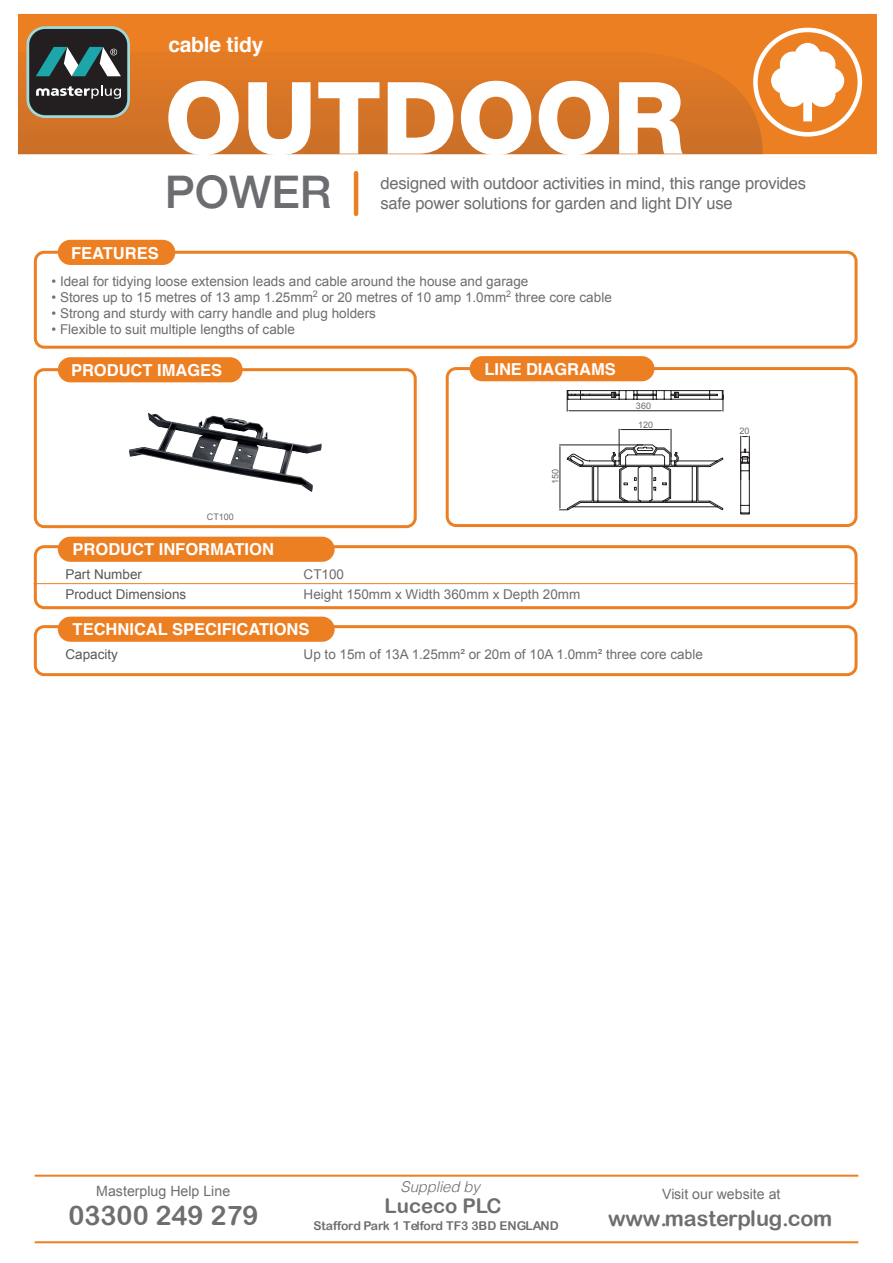
<style>
.page{position:relative;width:893px;height:1263px;background:#fff}
.page>*{position:absolute;margin:0;border:0;box-sizing:border-box;transform-origin:0 0}
.t1{font:800 99.9px "Helvetica Neue LT Pro";color:#fff}
.t2{font:500 45px "Helvetica Neue";color:#6c6d70}
.t3{font:27px "Arial Rounded MT Bold";color:#6d6e70}
.t4{font:21.6px "Arial Rounded MT Bold";color:#6d6e70}
.t5{font:700 21px "Helvetica";letter-spacing:-.01em;color:#fff}
.t6{font:20.25px "Arial Rounded MT Bold";color:#6d6e70}
.t7{font:16.5px/19.8px "Helvetica";letter-spacing:-.01em;color:#6c6d70}
.t8{font:700 16.5px "Helvetica";color:#fff}
.t9{font:italic 300 15px "Helvetica";letter-spacing:-.01em;color:#6c6d70}
.t10{font:14.1px "Arial";color:#6d6e70}
.t11{font:13.5px/19.2px "Arial";color:#6c6d70}
.t12{font:13.5px/19.2px "Arial";color:#57585a}
.t13{font:12.15px "Arial Rounded MT Bold";color:#6d6e70}
.t14{font:9px "Arial";color:#6c6d70}
</style>
<div class="page">
<div style="left:18px;top:14px;width:859px;height:140px;background:#ed7f23"></div>
<hr style="left:35px;top:1175px;width:823px;height:2px;background:#ed7f23">
<hr style="left:35px;top:1241px;width:823px;height:2px;background:#ed7f23">
<div style="left:34px;top:368px;width:383px;height:160px;border:3px solid #ed7f23;border-radius:9px"></div>
<div style="left:58px;top:357px;width:185px;height:25px;background:#ed7f23;border-radius:13px"></div>
<div style="left:34px;top:545px;width:823px;height:64px;border:3px solid #ed7f23;border-radius:9px"></div>
<div style="left:58px;top:537px;width:277px;height:25px;background:#ed7f23;border-radius:13px"></div>
<hr style="left:34px;top:583px;width:823px;height:1px;background:#ed7f23">
<div style="left:34px;top:625px;width:823px;height:51px;border:3px solid #ed7f23;border-radius:9px"></div>
<div style="left:58px;top:617px;width:277px;height:25px;background:#ed7f23;border-radius:13px"></div>
<div style="left:34px;top:251px;width:823px;height:98px;border:3px solid #ed7f23;border-radius:9px"></div>
<div style="left:58px;top:240px;width:117px;height:25px;background:#ed7f23;border-radius:13px"></div>
<svg style="left:18px;top:52px;width:745px;height:102px;background:#d67426"></svg>
<svg style="left:26px;top:26px;width:104px;height:92px;background:#4a5452"></svg>
<svg style="left:753px;top:28px;width:109px;height:109px"></svg>
<hr style="left:749px;top:436px;width:1px;height:44px;background:#231f20">
<svg style="left:559px;top:390px;width:190px;height:124px"></svg>
<img style="left:129px;top:413px;width:193px;height:79px">
<div style="left:446px;top:367px;width:411px;height:160px;border:3px solid #ed7f23;border-radius:9px"></div>
<div style="left:470px;top:356px;width:184px;height:25px;background:#ed7f23;border-radius:13px"></div>
<hr style="left:354px;top:173px;width:4px;height:41px;background:#ed7f23">
<h3 class="t5" style="left:168px;top:28px;width:96px">cable tidy</h3>
<h1 class="t1" style="left:165px;top:59px;width:522px">OUTDOOR</h1>
<h2 class="t2" style="left:165px;top:156px;width:168px">POWER</h2>
<p class="t7" style="left:380px;top:174px;width:427px">designed with outdoor activities in mind, this range provides safe power solutions for garden and light DIY use</p>
<p class="t8" style="left:71px;top:239px;width:89px">FEATURES</p>
<p class="t11" style="left:52px;top:271px;width:478px">• Ideal for tidying loose extension leads and cable around the house and garage</p>
<p class="t11" style="left:52px;top:287px;width:562px">• Stores up to 15 metres of 13 amp 1.25mm<sup>2</sup> or 20 metres of 10 amp 1.0mm<sup>2</sup> three core cable</p>
<p class="t11" style="left:52px;top:304px;width:326px">• Strong and sturdy with carry handle and plug holders</p>
<p class="t11" style="left:52px;top:320px;width:245px">• Flexible to suit multiple lengths of cable</p>
<p class="t8" style="left:71px;top:356px;width:153px">PRODUCT IMAGES</p>
<p class="t8" style="left:484px;top:356px;width:133px">LINE DIAGRAMS</p>
<p class="t14" style="left:550px;top:484px;width:17px;rotate:-90deg">150</p>
<p class="t14" style="left:636px;top:400px;width:17px">360</p>
<p class="t14" style="left:638px;top:419px;width:17px">120</p>
<p class="t14" style="left:207px;top:511px;width:29px">CT100</p>
<p class="t8" style="left:73px;top:536px;width:203px">PRODUCT INFORMATION</p>
<p class="t12" style="left:65px;top:565px;width:122px">Part Number<br>Product Dimensions</p>
<p class="t11" style="left:304px;top:565px;width:278px">CT100<br>Height 150mm x Width 360mm x Depth 20mm</p>
<p class="t8" style="left:73px;top:616px;width:238px">TECHNICAL SPECIFICATIONS</p>
<p class="t12" style="left:65px;top:645px;width:54px">Capacity</p>
<p class="t11" style="left:304px;top:645px;width:401px">Up to 15m of 13A 1.25mm² or 20m of 10A 1.0mm² three core cable</p>
<p class="t14" style="left:739px;top:424px;width:12px">20</p>
<p class="t9" style="left:401px;top:1174px;width:81px">Supplied by</p>
<p class="t10" style="left:96px;top:1181px;width:135px">Masterplug Help Line</p>
<p class="t10" style="left:662px;top:1185px;width:120px">Visit our website at</p>
<h3 class="t3" style="left:69px;top:1200px;width:191px">03300 249 279</h3>
<h3 class="t6" style="left:385px;top:1194px;width:118px">Luceco PLC</h3>
<p class="t13" style="left:313px;top:1218px;width:247px">Stafford Park 1 Telford TF3 3BD ENGLAND</p>
<h3 class="t4" style="left:608px;top:1206px;width:226px">www.masterplug.com</h3>
</div>
